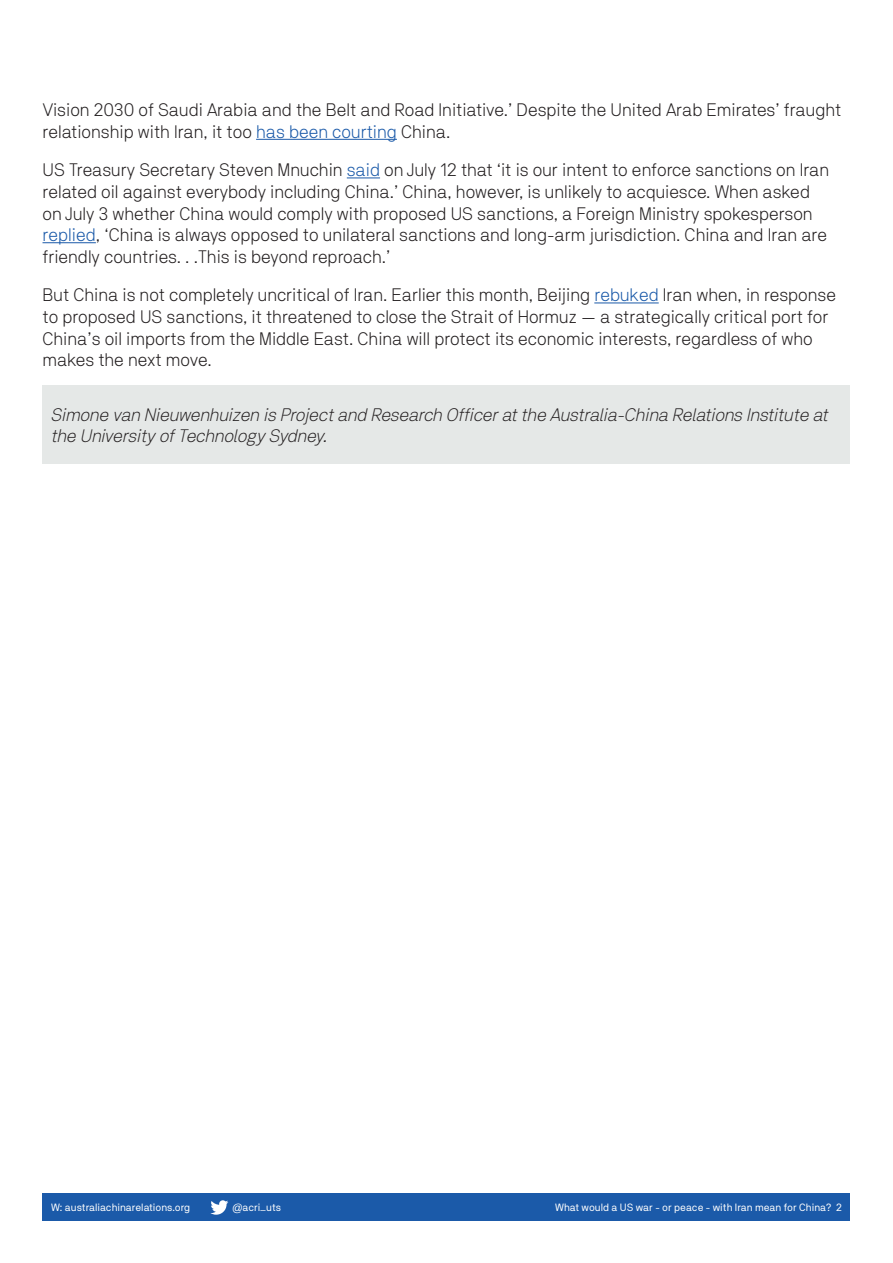
<style>
.page{position:relative;width:893px;height:1263px;background:#fff}
.page>*{position:absolute;margin:0;border:0;box-sizing:border-box;transform-origin:0 0}
.Body_Copy{font:300 18px/21.6px "NB Akademie Std";color:#231f20}
.Author_bios{font:italic 300 18px/21.6px "NB Akademie Std";color:#231f20}
.t1{font:10.5px "NB Akademie Std";color:#fff}
.s1{color:#1b5aa9}
</style>
<div class="page">
<div style="left:43px;top:1193px;width:807px;height:27px;background:#1b5aa9"></div>
<svg style="left:210px;top:1200px;width:18px;height:15px"></svg>
<hr style="left:256px;top:139px;width:141px;height:1px;background:#1b5aa9">
<hr style="left:347px;top:178px;width:33px;height:1px;background:#1b5aa9">
<hr style="left:43px;top:242px;width:53px;height:1px;background:#1b5aa9">
<hr style="left:594px;top:303px;width:65px;height:1px;background:#1b5aa9">
<div style="left:43px;top:385px;width:807px;height:78px;background:#e5e8e7"></div>
<p class="Body_Copy" style="left:43px;top:99px;width:800px">Vision 2030 of Saudi Arabia and the Belt and Road Initiative.’ Despite the United Arab Emirates’ fraught relationship with Iran, it too <span class="s1">has been courting</span> China.</p>
<p class="Body_Copy" style="left:43px;top:159px;width:788px">US Treasury Secretary Steven Mnuchin <span class="s1">said</span> on July 12 that ‘it is our intent to enforce sanctions on Iran related oil against everybody including China.’ China, however, is unlikely to acquiesce. When asked on July 3 whether China would comply with proposed US sanctions, a Foreign Ministry spokesperson <span class="s1">replied</span>, ‘China is always opposed to unilateral sanctions and long-arm jurisdiction. China and Iran are friendly countries. . .This is beyond reproach.’</p>
<p class="Body_Copy" style="left:43px;top:284px;width:795px">But China is not completely uncritical of Iran. Earlier this month, Beijing <span class="s1">rebuked</span> Iran when, in response to proposed US sanctions, it threatened to close the Strait of Hormuz — a strategically critical port for China’s oil imports from the Middle East. China will protect its economic interests, regardless of who makes the next move.</p>
<p class="Author_bios" style="left:51px;top:403px;width:778px">Simone van Nieuwenhuizen is Project and Research Officer at the Australia-China Relations Institute at the University of Technology Sydney.</p>
<p class="t1" style="left:51px;top:1201px;width:141px">W: australiachinarelations.org</p>
<p class="t1" style="left:233px;top:1201px;width:50px">@acri_uts</p>
<p class="t1" style="left:555px;top:1201px;width:288px">What would a US war - or peace - with Iran mean for China? 2</p>
</div>
